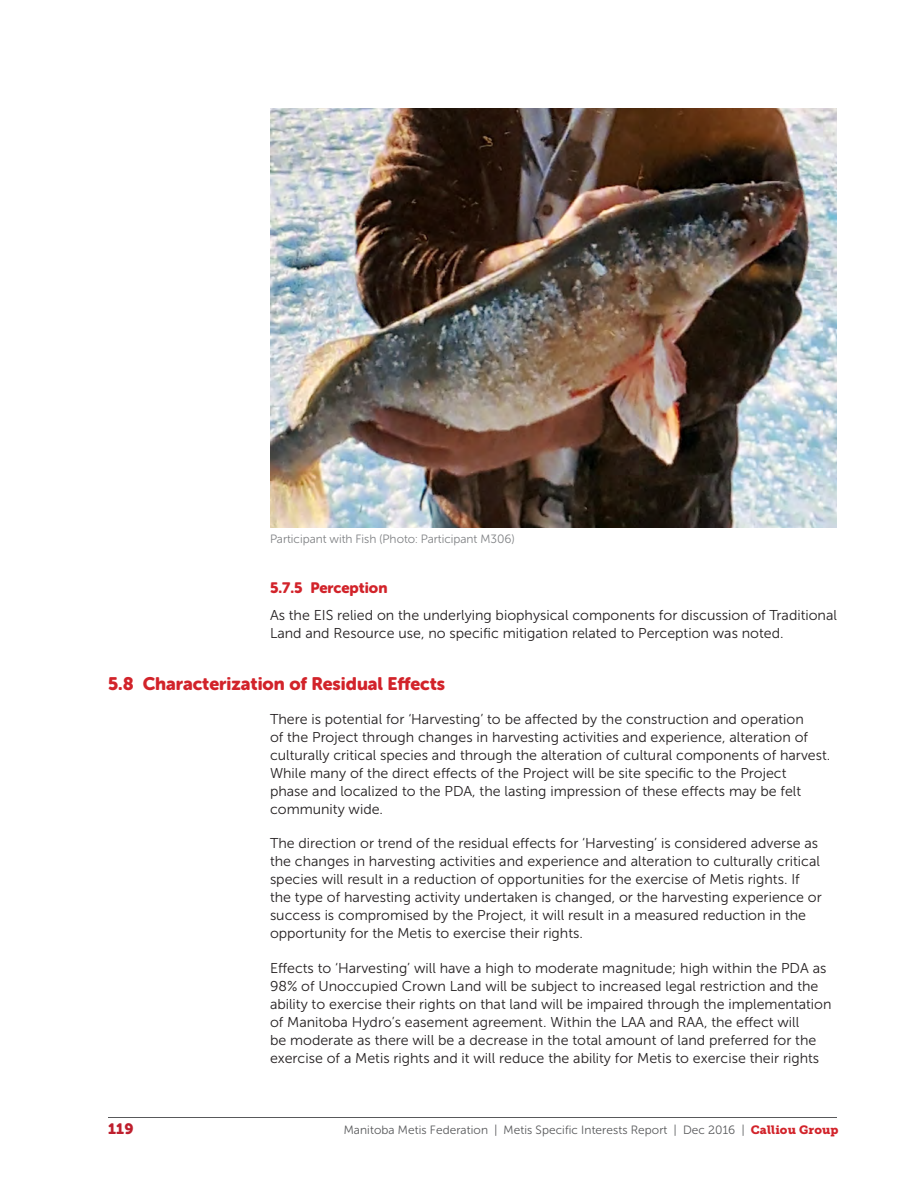
<style>
.page{position:relative;width:918px;height:1188px;background:#fff}
.page>*{position:absolute;margin:0;border:0;box-sizing:border-box;transform-origin:0 0}
.t1{font:18px "Museo Sans Rounded 900";color:#d2232a}
.t2{font:15px "Museo Sans Rounded 900";color:#d2232a}
.t3{font:15px "Museo Sans Rounded 900";color:#be1e2d}
.t4{font:14.25px/18px "Museo Sans 300";color:#231f20}
.t5{font:12px "Museo Sans Rounded 300";letter-spacing:.01em;color:#58595b}
.t6{font:12px "Museo Sans Rounded 300";color:#808285}
.s1{font-family:"Museo Slab 300"}
.s2{font-family:"Museo Slab 900";color:#d2232a}
</style>
<div class="page">
<hr style="left:108px;top:1117px;width:729px;height:1px;background:#58595b">
<img style="left:270px;top:108px;width:567px;height:420px">
<p class="t6" style="left:270px;top:533px;width:246px">Participant with Fish (Photo: Participant M306)</p>
<p class="t2" style="left:270px;top:579px;width:119px">5.7.5 Perception</p>
<p class="t4" style="left:270px;top:606px;width:569px">As the EIS relied on the underlying biophysical components for discussion of Traditional<br>Land and Resource use, no specific mitigation related to Perception was noted.</p>
<p class="t1" style="left:108px;top:673px;width:339px">5.8 Characterization of Residual Effects</p>
<p class="t4" style="left:270px;top:710px;width:562px">There is potential for ‘Harvesting’ to be affected by the construction and operation<br>of the Project through changes in harvesting activities and experience, alteration of culturally critical species and through the alteration of cultural components of harvest.<br>While many of the direct effects of the Project will be site specific to the Project<br>phase and localized to the PDA, the lasting impression of these effects may be felt community wide.</p>
<p class="t4" style="left:270px;top:835px;width:553px">The direction or trend of the residual effects for ‘Harvesting’ is considered adverse as the changes in harvesting activities and experience and alteration to culturally critical species will result in a reduction of opportunities for the exercise of Metis rights. If the type of harvesting activity undertaken is changed, or the harvesting experience or success is compromised by the Project, it will result in a measured reduction in the opportunity for the Metis to exercise their rights.</p>
<p class="t4" style="left:270px;top:959px;width:563px">Effects to ‘Harvesting’ will have a high to moderate magnitude; high within the PDA as 98% of Unoccupied Crown Land will be subject to increased legal restriction and the ability to exercise their rights on that land will be impaired through the implementation of Manitoba Hydro’s easement agreement. Within the LAA and RAA, the effect will<br>be moderate as there will be a decrease in the total amount of land preferred for the exercise of a Metis rights and it will reduce the ability for Metis to exercise their rights</p>
<p class="t3" style="left:108px;top:1120px;width:27px">119</p>
<p class="t5" style="left:344px;top:1123px;width:496px">Manitoba Metis Federation | Metis Specific Interests Report | Dec <span class="s1">2016</span> | <span class="s2">Calliou Group</span></p>
</div>
